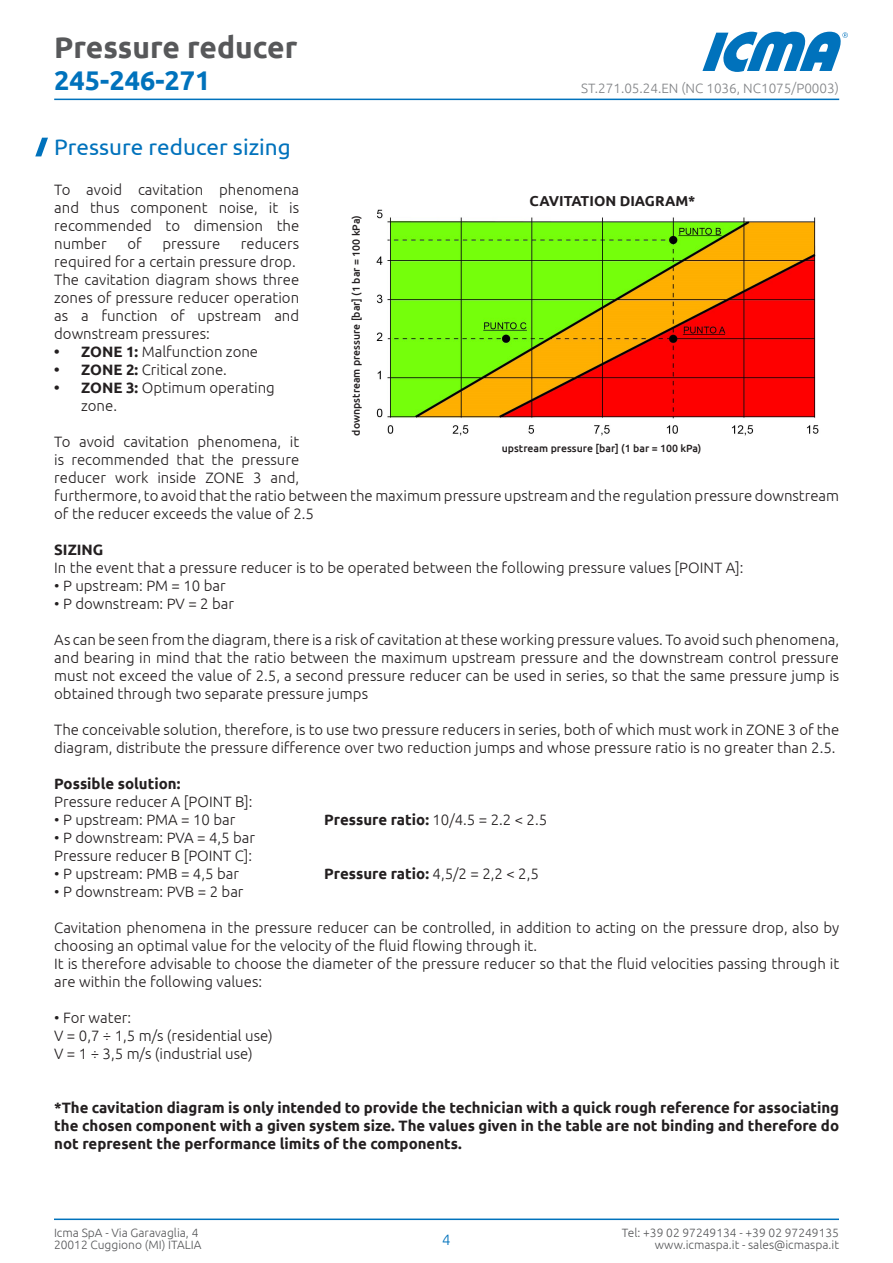
<style>
.page{position:relative;width:893px;height:1263px;background:#fff}
.page>*{position:absolute;margin:0;border:0;box-sizing:border-box;transform-origin:0 0}
.t1{font:700 30px "Ubuntu";color:#57585a}
.t2{font:700 27px "Ubuntu";color:#0072bc}
.t3{font:22.5px "Ubuntu";color:#0072bc}
.t4{font:300 15px/18px "Ubuntu";color:#231f20}
.t5{font:700 15px/18px "Ubuntu";color:#231f20;text-align:justify}
.t6{font:300 15px "Ubuntu";color:#0072bc}
.t7{font:700 14.4px "Ubuntu";color:#231f20}
.t8{font:300 13.5px "Ubuntu";color:#808285}
.t9{font:300 12px/12px "Ubuntu";color:#57585a}
.t10{font:500 10.5px "Ubuntu";color:#231f20}
.s1{font-weight:700}
.s2{font-weight:300}
</style>
<div class="page">
<svg style="left:702px;top:32px;width:146px;height:40px"></svg>
<hr style="left:54px;top:99px;width:785px;height:1px;background:#0072bc">
<hr style="left:54px;top:1218px;width:785px;height:2px;background:#0072bc">
<svg style="left:35px;top:138px;width:13px;height:18px"></svg>
<img style="left:376px;top:209px;width:443px;height:227px">
<h1 class="t1" style="left:54px;top:29px;width:245px">Pressure reducer</h1>
<h2 class="t2" style="left:54px;top:64px;width:158px">245-246-271</h2>
<p class="t8" style="left:581px;top:80px;width:259px">ST.271.05.24.EN (NC 1036, NC1075/P0003)</p>
<h3 class="t3" style="left:54px;top:133px;width:238px">Pressure reducer sizing</h3>
<p class="t4" style="left:54px;top:180px;width:247px;text-align:justify">To avoid cavitation phenomena and thus component noise, it is recommended to dimension the number</p>
<p class="t7" style="left:530px;top:192px;width:167px">CAVITATION DIAGRAM*</p>
<p class="t10" style="left:349px;top:436px;width:222px;rotate:-90deg">downpstream pressure [bar] (1 bar = 100 kPa)</p>
<p class="t4" style="left:54px;top:234px;width:247px;text-indent:187px">reducers required for a certain pressure drop.<br>The cavitation diagram shows three zones of pressure reducer operation as a function of upstream and downstream pressures:</p>
<p class="t4" style="left:54px;top:342px;width:205px"><span class="s1">• ZONE 1:</span> Malfunction zone</p>
<p class="t4" style="left:54px;top:360px;width:174px"><span class="s1">• ZONE 2:</span> Critical zone.</p>
<p class="t4" style="left:81px;top:378px;width:195px;text-indent:-27px"><span class="s1">• ZONE 3:</span> Optimum operating zone.</p>
<p class="t4" style="left:54px;top:432px;width:786px">To avoid cavitation phenomena, it<br>is recommended that the pressure<br>reducer work inside ZONE 3 and,<br>furthermore, to avoid that the ratio between the maximum pressure upstream and the regulation pressure downstream of the reducer exceeds the value of 2.5</p>
<p class="t5" style="left:54px;top:540px;width:51px">SIZING</p>
<p class="t4" style="left:54px;top:558px;width:691px">In the event that a pressure reducer is to be operated between the following pressure values [POINT A]:</p>
<p class="t4" style="left:54px;top:576px;width:173px">• P upstream: PM = 10 bar</p>
<p class="t4" style="left:54px;top:594px;width:181px">• P downstream: PV = 2 bar</p>
<p class="t4" style="left:54px;top:630px;width:787px;text-align:justify">As can be seen from the diagram, there is a risk of cavitation at these working pressure values. To avoid such phenomena, and bearing in mind that the ratio between the maximum upstream pressure and the downstream control pressure must not exceed the value of 2.5, a second pressure reducer can be used in series, so that the same pressure jump is obtained through two separate pressure jumps</p>
<p class="t4" style="left:54px;top:720px;width:786px">The conceivable solution, therefore, is to use two pressure reducers in series, both of which must work in ZONE 3 of the diagram, distribute the pressure difference over two reduction jumps and whose pressure ratio is no greater than 2.5.</p>
<p class="t5" style="left:54px;top:774px;width:128px">Possible solution:</p>
<p class="t4" style="left:54px;top:792px;width:200px">Pressure reducer A [POINT B]:</p>
<p class="t4" style="left:54px;top:810px;width:183px">• P upstream: PMA = 10 bar</p>
<p class="t5" style="left:324px;top:810px;width:224px">Pressure ratio: <span class="s2">10/4.5 = 2.2 &lt; 2.5</span></p>
<p class="t4" style="left:54px;top:828px;width:202px">• P downstream: PVA = 4,5 bar<br>Pressure reducer B [POINT C]:</p>
<p class="t4" style="left:54px;top:864px;width:186px">• P upstream: PMB = 4,5 bar</p>
<p class="t5" style="left:324px;top:864px;width:216px">Pressure ratio: <span class="s2">4,5/2 = 2,2 &lt; 2,5</span></p>
<p class="t4" style="left:54px;top:882px;width:191px">• P downstream: PVB = 2 bar</p>
<p class="t4" style="left:54px;top:918px;width:786px">Cavitation phenomena in the pressure reducer can be controlled, in addition to acting on the pressure drop, also by choosing an optimal value for the velocity of the fluid flowing through it.<br>It is therefore advisable to choose the diameter of the pressure reducer so that the fluid velocities passing through it are within the following values:</p>
<p class="t4" style="left:54px;top:1008px;width:220px">• For water:<br>V = 0,7 ÷ 1,5 m/s (residential use)<br>V = 1 ÷ 3,5 m/s (industrial use)</p>
<p class="t5" style="left:54px;top:1098px;width:786px">*The cavitation diagram is only intended to provide the technician with a quick rough reference for associating the chosen component with a given system size. The values given in the table are not binding and therefore do not represent the performance limits of the components.</p>
<p class="t4" style="left:127px;top:234px;width:16px">of</p>
<p class="t4" style="left:163px;top:234px;width:59px">pressure</p>
<p class="t10" style="left:502px;top:441px;width:201px">upstream pressure [bar] (1 bar = 100 kPa)</p>
<p class="t9" style="left:54px;top:1226px;width:149px">Icma SpA - Via Garavaglia, 4<br>20012 Cuggiono (MI) ITALIA</p>
<p class="t9" style="left:622px;top:1226px;width:219px">Tel: +39 02 97249134 - +39 02 97249135</p>
<p class="t6" style="left:442px;top:1230px;width:10px">4</p>
<p class="t9" style="left:655px;top:1238px;width:186px">www.icmaspa.it - sales@icmaspa.it</p>
</div>
